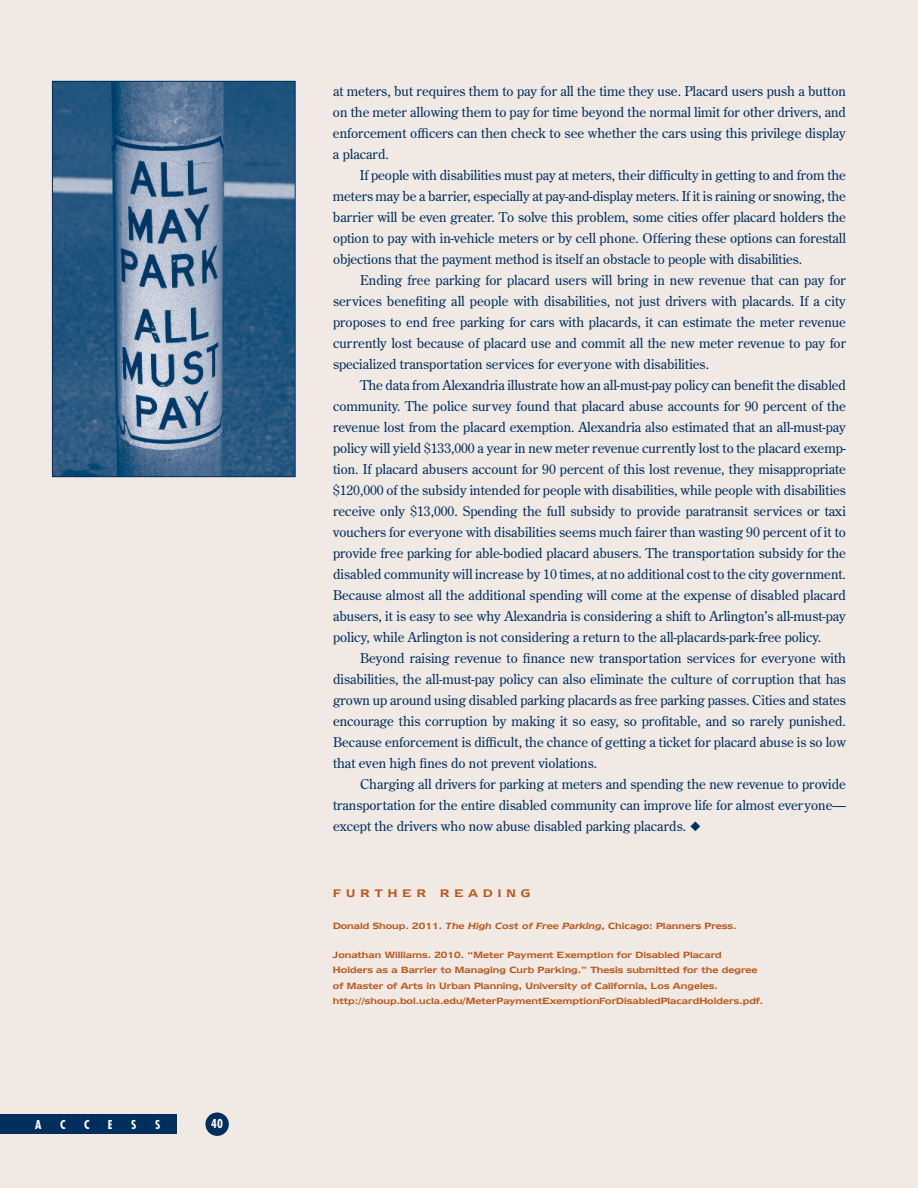
<style>
.page{position:relative;width:918px;height:1188px;background:#f0e9e4}
.page>*{position:absolute;margin:0;border:0;box-sizing:border-box;transform-origin:0 0}
.t1{font:13.5px "Century Old Style";color:#002f5e}
.t2{font:600 12.75px "Newtext IT Cby BT";letter-spacing:.4em;color:#b95416}
.t3{font:700 condensed 12px "Futura";color:#fff}
.t4{font:600 10.5px/15px "Newtext IT Cby BT";color:#b95416}
.s1{font-style:italic}
</style>
<div class="page">
<div style="left:205px;top:1113px;width:24px;height:23px;background:#002f5e;border-radius:50%"></div>
<div style="left:0;top:1114px;width:177px;height:20px;background:#002f5e"></div>
<img style="left:54px;top:83px;width:239px;height:392px">
<div style="left:52px;top:81px;width:243px;height:396px;border:1px solid #002f5e"></div>
<p class="t3" style="left:35px;top:1119px;width:8px">A</p>
<p class="t3" style="left:60px;top:1119px;width:7px">C</p>
<p class="t3" style="left:84px;top:1119px;width:7px">C</p>
<p class="t3" style="left:108px;top:1119px;width:6px">E</p>
<p class="t3" style="left:131px;top:1119px;width:7px">S</p>
<p class="t3" style="left:155px;top:1119px;width:7px">S</p>
<p class="t3" style="left:211px;top:1118px;width:13px">40</p>
<p class="t1" style="left:333px;top:83px;width:515px">at meters, but requires them to pay for all the time they use. Placard users push a button</p>
<p class="t1" style="left:333px;top:104px;width:515px">on the meter allowing them to pay for time beyond the normal limit for other drivers, and</p>
<p class="t1" style="left:333px;top:125px;width:515px">enforcement officers can then check to see whether the cars using this privilege display</p>
<p class="t1" style="left:333px;top:146px;width:57px">a placard.</p>
<p class="t1" style="left:360px;top:167px;width:487px">If people with disabilities must pay at meters, their difficulty in getting to and from the</p>
<p class="t1" style="left:333px;top:188px;width:514px">meters may be a barrier, especially at pay-and-display meters. If it is raining or snowing, the</p>
<p class="t1" style="left:333px;top:209px;width:514px">barrier will be even greater. To solve this problem, some cities offer placard holders the</p>
<p class="t1" style="left:333px;top:230px;width:514px">option to pay with in-vehicle meters or by cell phone. Offering these options can forestall</p>
<p class="t1" style="left:333px;top:251px;width:471px">objections that the payment method is itself an obstacle to people with disabilities.</p>
<p class="t1" style="left:360px;top:272px;width:487px">Ending free parking for placard users will bring in new revenue that can pay for</p>
<p class="t1" style="left:333px;top:293px;width:514px">services benefiting all people with disabilities, not just drivers with placards. If a city</p>
<p class="t1" style="left:333px;top:314px;width:515px">proposes to end free parking for cars with placards, it can estimate the meter revenue</p>
<p class="t1" style="left:333px;top:335px;width:515px">currently lost because of placard use and commit all the new meter revenue to pay for</p>
<p class="t1" style="left:333px;top:356px;width:378px">specialized transportation services for everyone with disabilities.</p>
<p class="t1" style="left:360px;top:377px;width:488px">The data from Alexandria illustrate how an all-must-pay policy can benefit the disabled</p>
<p class="t1" style="left:333px;top:398px;width:514px">community. The police survey found that placard abuse accounts for 90 percent of the</p>
<p class="t1" style="left:333px;top:419px;width:514px">revenue lost from the placard exemption. Alexandria also estimated that an all-must-pay</p>
<p class="t1" style="left:333px;top:440px;width:515px">policy will yield $133,000 a year in new meter revenue currently lost to the placard exemp-</p>
<p class="t1" style="left:333px;top:461px;width:515px">tion. If placard abusers account for 90 percent of this lost revenue, they misappropriate</p>
<p class="t1" style="left:333px;top:482px;width:515px">$120,000 of the subsidy intended for people with disabilities, while people with disabilities</p>
<p class="t1" style="left:333px;top:503px;width:514px">receive only $13,000. Spending the full subsidy to provide paratransit services or taxi</p>
<p class="t1" style="left:333px;top:524px;width:515px">vouchers for everyone with disabilities seems much fairer than wasting 90 percent of it to</p>
<p class="t1" style="left:333px;top:545px;width:514px">provide free parking for able-bodied placard abusers. The transportation subsidy for the</p>
<p class="t1" style="left:333px;top:566px;width:514px">disabled community will increase by 10 times, at no additional cost to the city government.</p>
<p class="t1" style="left:333px;top:587px;width:515px">Because almost all the additional spending will come at the expense of disabled placard</p>
<p class="t1" style="left:333px;top:608px;width:515px">abusers, it is easy to see why Alexandria is considering a shift to Arlington’s all-must-pay</p>
<p class="t1" style="left:333px;top:629px;width:490px">policy, while Arlington is not considering a return to the all-placards-park-free policy.</p>
<p class="t1" style="left:360px;top:650px;width:488px">Beyond raising revenue to finance new transportation services for everyone with</p>
<p class="t1" style="left:333px;top:671px;width:515px">disabilities, the all-must-pay policy can also eliminate the culture of corruption that has</p>
<p class="t1" style="left:333px;top:692px;width:515px">grown up around using disabled parking placards as free parking passes. Cities and states</p>
<p class="t1" style="left:333px;top:713px;width:514px">encourage this corruption by making it so easy, so profitable, and so rarely punished.</p>
<p class="t1" style="left:333px;top:734px;width:515px">Because enforcement is difficult, the chance of getting a ticket for placard abuse is so low</p>
<p class="t1" style="left:333px;top:755px;width:266px">that even high fines do not prevent violations.</p>
<p class="t1" style="left:360px;top:776px;width:488px">Charging all drivers for parking at meters and spending the new revenue to provide</p>
<p class="t1" style="left:333px;top:797px;width:514px">transportation for the entire disabled community can improve life for almost everyone—</p>
<p class="t1" style="left:333px;top:818px;width:369px">except the drivers who now abuse disabled parking placards. ◆</p>
<p class="t2" style="left:333px;top:885px;width:199px">FURTHER READING</p>
<p class="t4" style="left:333px;top:917px;width:405px">Donald Shoup. 2011. <span class="s1">The High Cost of Free Parking</span>, Chicago: Planners Press.</p>
<p class="t4" style="left:333px;top:947px;width:432px">Jonathan Williams. 2010. “Meter Payment Exemption for Disabled Placard Holders as a Barrier to Managing Curb Parking.” Thesis submitted for the degree of Master of Arts in Urban Planning, University of California, Los Angeles. http://shoup.bol.ucla.edu/MeterPaymentExemptionForDisabledPlacardHolders.pdf.</p>
</div>
